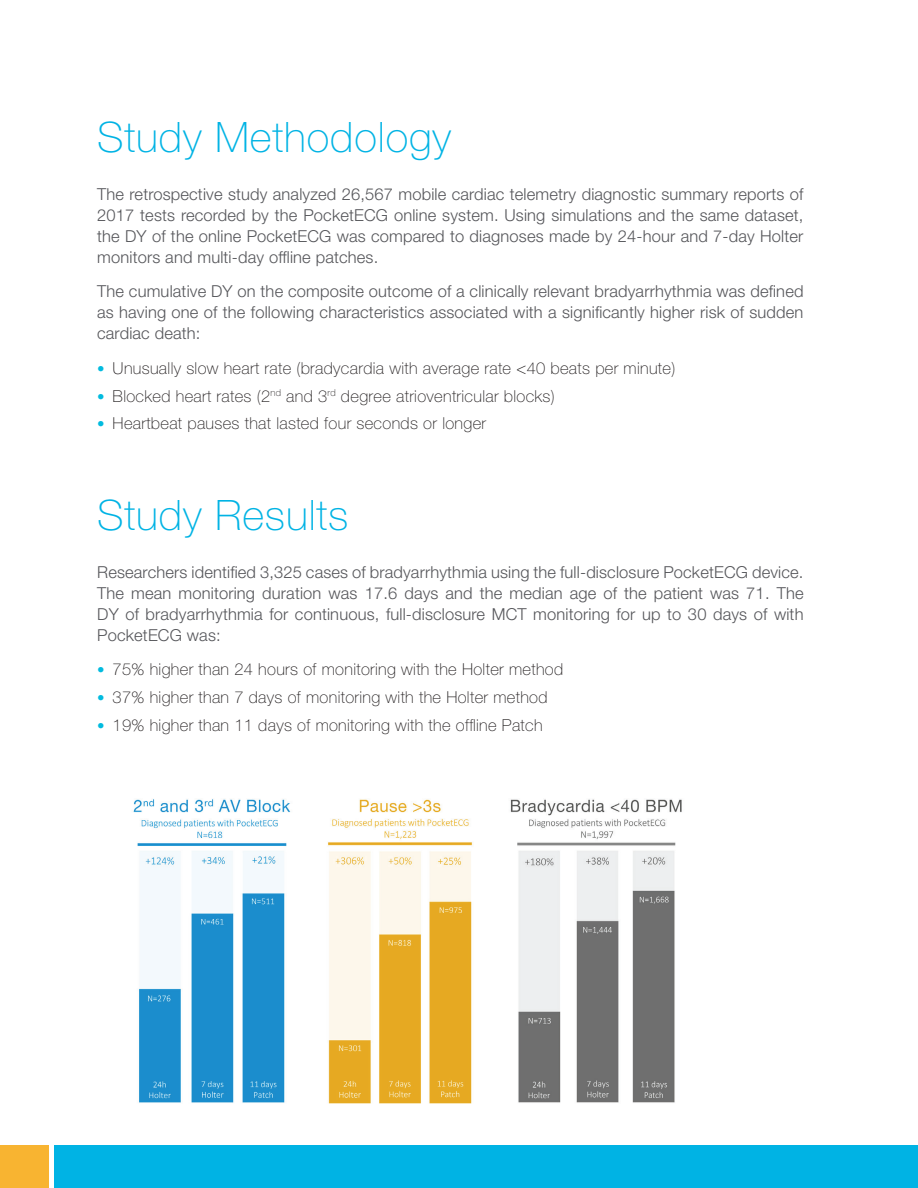
<style>
.page{position:relative;width:918px;height:1188px;background:#fff}
.page>*{position:absolute;margin:0;border:0;box-sizing:border-box;transform-origin:0 0}
.t1{font:100 42px "Helvetica Neue LT Std";letter-spacing:.02em;color:#00b3e4}
.t2{font:300 16.5px/21px "Helvetica Neue LT Std";letter-spacing:.01em;color:#55565a;text-align:justify}
.t3{font:100 16.5px "Helvetica Neue LT Std";letter-spacing:.02em;color:#231f20}
.s1{font-weight:300;font-size:15px;color:#02bbdf}
</style>
<div class="page">
<div style="left:54px;top:1145px;width:864px;height:43px;background:#00b3e4"></div>
<div style="left:0;top:1145px;width:49px;height:43px;background:#f8b431"></div>
<img style="left:133px;top:799px;width:549px;height:305px">
<h1 class="t1" style="left:97px;top:113px;width:355px">Study Methodology</h1>
<p class="t2" style="left:97px;top:183px;width:708px">The retrospective study analyzed 26,567 mobile cardiac telemetry diagnostic summary reports of 2017 tests recorded by the PocketECG online system. Using simulations and the same dataset, the DY of the online PocketECG was compared to diagnoses made by 24-hour and 7-day Holter monitors and multi-day offline patches.</p>
<p class="t2" style="left:97px;top:281px;width:708px">The cumulative DY on the composite outcome of a clinically relevant bradyarrhythmia was defined as having one of the following characteristics associated with a significantly higher risk of sudden cardiac death:</p>
<p class="t3" style="left:97px;top:359px;width:580px"><span class="s1">•</span> Unusually slow heart rate (bradycardia with average rate &lt;40 beats per minute)</p>
<p class="t3" style="left:97px;top:386px;width:459px"><span class="s1">•</span> Blocked heart rates (2<sup>nd</sup> and 3<sup>rd</sup> degree atrioventricular blocks)</p>
<p class="t3" style="left:97px;top:414px;width:391px"><span class="s1">•</span> Heartbeat pauses that lasted four seconds or longer</p>
<h1 class="t1" style="left:97px;top:491px;width:253px">Study Results</h1>
<p class="t2" style="left:97px;top:561px;width:708px">Researchers identified 3,325 cases of bradyarrhythmia using the full-disclosure PocketECG device.<br>The mean monitoring duration was 17.6 days and the median age of the patient was 71. The DY of bradyarrhythmia for continuous, full-disclosure MCT monitoring for up to 30 days of with PocketECG was:</p>
<p class="t3" style="left:97px;top:660px;width:468px"><span class="s1">•</span> 75% higher than 24 hours of monitoring with the Holter method</p>
<p class="t3" style="left:97px;top:688px;width:452px"><span class="s1">•</span> 37% higher than 7 days of monitoring with the Holter method</p>
<p class="t3" style="left:97px;top:716px;width:447px"><span class="s1">•</span> 19% higher than 11 days of monitoring with the offline Patch</p>
</div>
